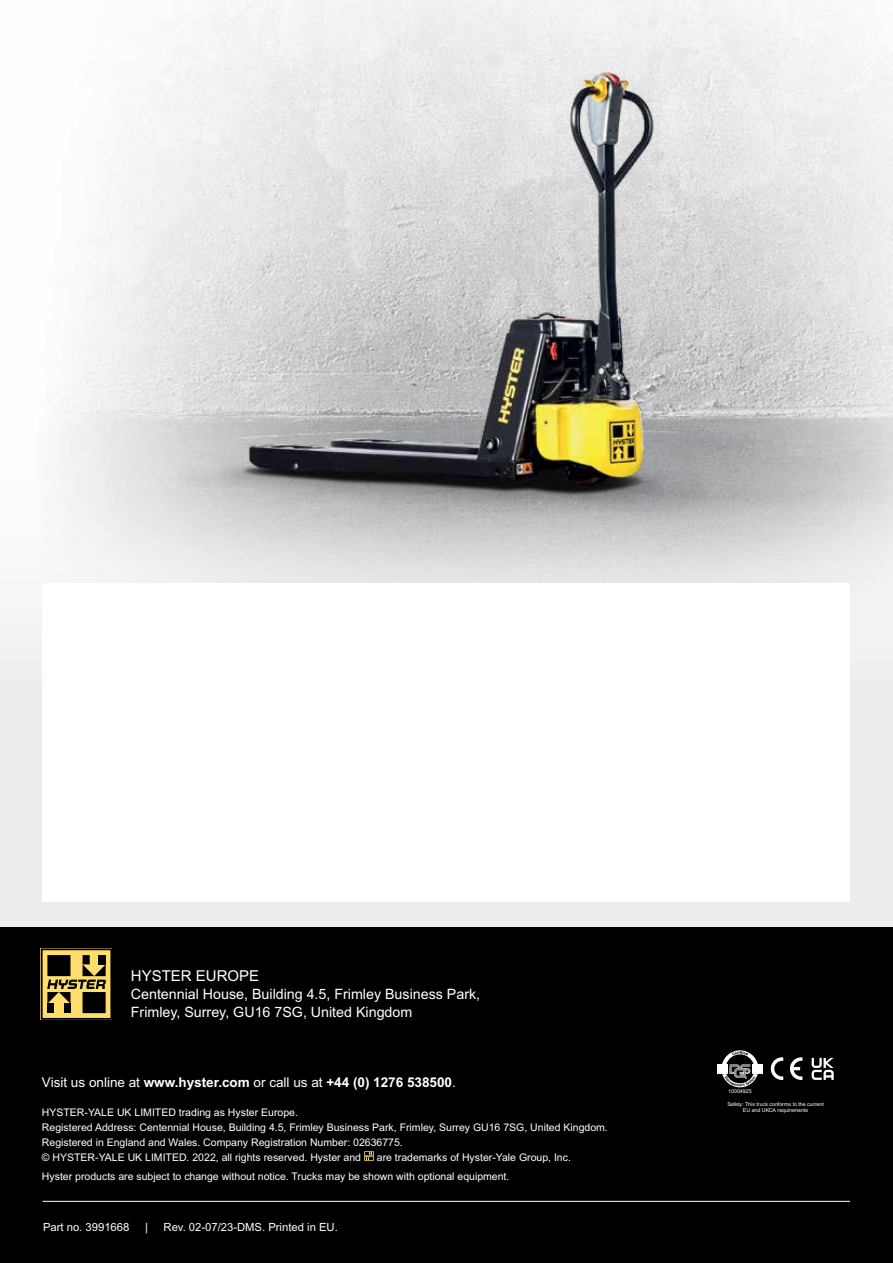
<style>
.page{position:relative;width:893px;height:1263px;background:#fff}
.page>*{position:absolute;margin:0;border:0;box-sizing:border-box;transform-origin:0 0}
.t1{font:15px "Arial MT Std";color:#fff}
.t2{font:14.25px/18px "Arial MT Std";color:#fff}
.t3{font:700 13.5px "Arial MT Std";color:#fff}
.t4{font:11.25px "Arial MT Std";color:#fff}
.t5{font:10.5px/15px "Arial MT Std";color:#fff}
.t6{font:5.25px/6.3px "Arial MT Pro";color:#fff;text-align:center}
.s1{font-weight:400}
</style>
<div class="page">
<div style="left:0;top:927px;width:893px;height:336px;background:#000"></div>
<img style="left:65px;top:0;width:828px;height:413px">
<svg style="left:0;top:413px;width:893px;height:514px;fill:#ecedec"></svg>
<div style="left:42px;top:583px;width:808px;height:318px;background:#fff"></div>
<svg style="left:812px;top:1058px;width:22px;height:22px"></svg>
<svg style="left:717px;top:1050px;width:45px;height:37px"></svg>
<svg style="left:790px;top:1057px;width:12px;height:23px"></svg>
<svg style="left:771px;top:1057px;width:12px;height:23px"></svg>
<svg style="left:364px;top:1151px;width:10px;height:10px"></svg>
<svg style="left:41px;top:948px;width:71px;height:72px"></svg>
<div style="left:47px;top:955px;width:24px;height:21px;background:#000"></div>
<hr style="left:43px;top:1201px;width:807px;height:1px;background:#fff">
<img style="left:126px;top:40px;width:627px;height:543px">
<h1 class="t1" style="left:131px;top:967px;width:130px">HYSTER EUROPE</h1>
<h2 class="t2" style="left:131px;top:985px;width:351px">Centennial House, Building 4.5, Frimley Business Park,<br>Frimley, Surrey, GU16 7SG, United Kingdom</h2>
<p class="t3" style="left:42px;top:1075px;width:415px"><span class="s1">Visit us online at</span> www.hyster.com <span class="s1">or call us at</span> +44 (0) 1276 538500<span class="s1">.</span></p>
<p class="t5" style="left:42px;top:1104px;width:567px">HYSTER-YALE UK LIMITED trading as Hyster Europe.<br>Registered Address: Centennial House, Building 4.5, Frimley Business Park, Frimley, Surrey GU16 7SG, United Kingdom.<br>Registered in England and Wales. Company Registration Number: 02636775.<br>© HYSTER-YALE UK LIMITED. 2022, all rights reserved. Hyster and</p>
<p class="t5" style="left:42px;top:1147px;width:530px;line-height:19.2px;text-indent:335px">are trademarks of Hyster-Yale Group, Inc.<br>Hyster products are subject to change without notice. Trucks may be shown with optional equipment.</p>
<p class="t4" style="left:43px;top:1221px;width:88px">Part no. 3991668</p>
<p class="t4" style="left:145px;top:1221px;width:4px">|</p>
<p class="t4" style="left:164px;top:1221px;width:176px">Rev. 02-07/23-DMS. Printed in EU.</p>
<p class="t6" style="left:728px;top:1088px;width:25px">10004925</p>
<p class="t6" style="left:727px;top:1101px;width:98px">Safety: This truck conforms to the current<br>EU and UKCA requirements</p>
</div>
